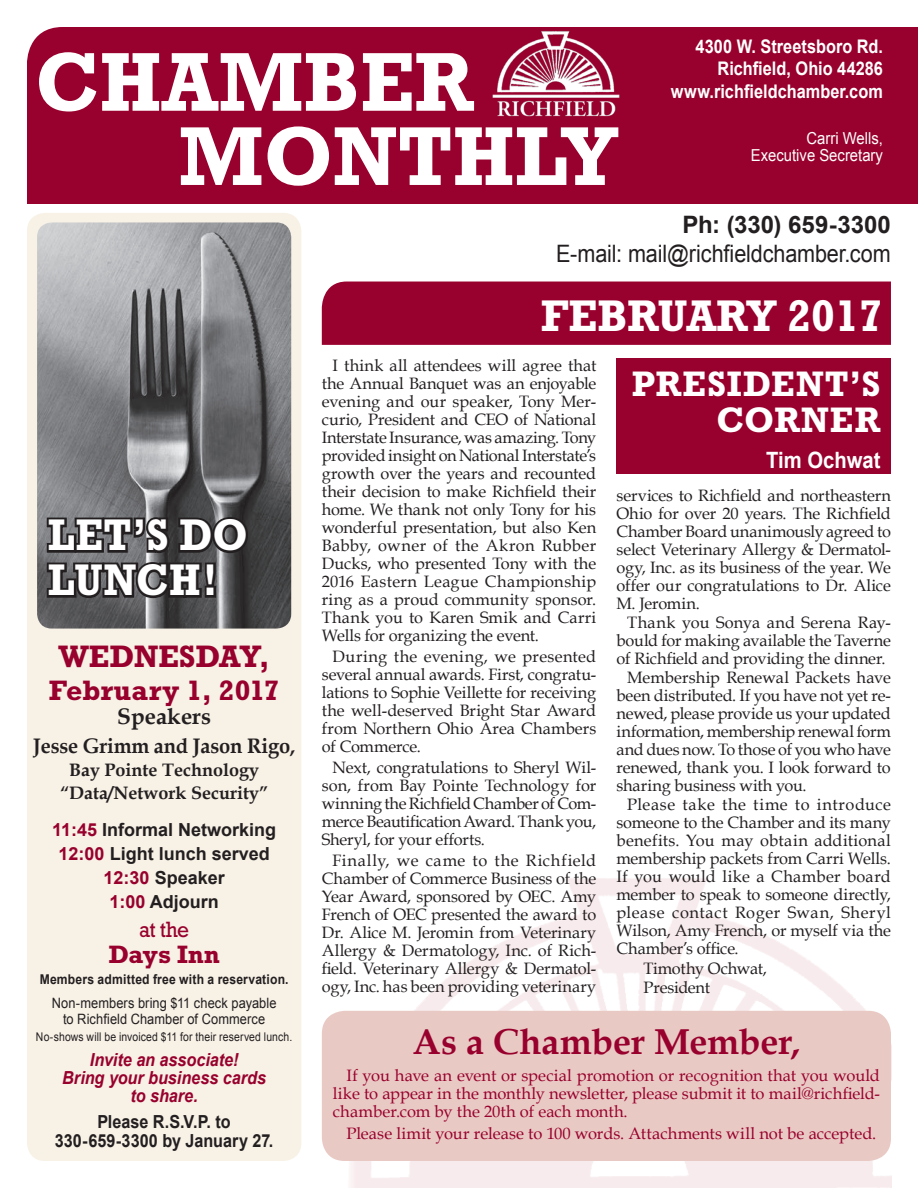
<style>
.page{position:relative;width:918px;height:1188px;background:#fff}
.page>*{position:absolute;margin:0;border:0;box-sizing:border-box;transform-origin:0 0}
.t1{font:700 84.75px/74.2px "Rockwell";color:#fff;scale:.96 1}
.t2{font:700 45px/45px "Rockwell";color:#fff;scale:.92 1}
.t3{font:700 45px "Rockwell";color:#fff;scale:.96 1}
.t4{font:700 36px/36px "Rockwell";letter-spacing:.02em;color:#fff;text-align:right}
._001Body_Text{font:700 36px "Book Antiqua";color:#98012d}
.t5{font:700 31.5px "Rockwell";color:#98012d}
.t6{font:700 28.5px "Rockwell";color:#98012d}
.t7{font:700 25.5px "Rockwell";color:#98012d}
.t8{font:24px "Arial";letter-spacing:-.005em;color:#231f20;scale:.9 1}
.t9{font:700 24px "Arial";color:#231f20}
.t10{font:700 22.5px "Arial";color:#fff;scale:.9 1}
.Book_Antique_headlin{font:700 22.5px "Book Antiqua";color:#231f20}
.t11{font:22.5px "Rockwell";color:#98012d;scale:.93 1}
.Book_Antique_headlin-2{font:700 21px "Book Antiqua";letter-spacing:-.01em;color:#231f20;scale:.96 1}
.t12{font:700 18.75px "Arial";color:#fff;scale:.87 1}
.t13{font:700 18px "Arial";color:#231f20}
.lunch_cost_info{font:italic 700 18px/18px "Arial";letter-spacing:-.005em;color:#98012d;text-align:center;scale:.9 1}
.Book_Antique_headlin-3{font:700 18px "Book Antiqua";color:#231f20}
.t14{font:700 18px/19.5px "Arial";color:#231f20;text-align:center;scale:.9 1}
.BODYTEXT{font:16.5px/18px "Book Antiqua";letter-spacing:-.005em;color:#231f20;text-align:justify}
.BODYTEXT-2{font:16.5px/18px "Book Antiqua";color:#98012d;text-align:justify}
.t15{font:16.5px/16.5px "Arial";color:#fff;text-align:right;scale:.9 1}
.lunch_cost_info-2{font:14.25px/16.5px "Arial";letter-spacing:.005em;color:#231f20;text-align:center;scale:.9 1}
.t16{font:700 13.5px "Arial";letter-spacing:.015em;color:#231f20;scale:.9 1}
.lunch_cost_info-3{font:12px "Arial";letter-spacing:.01em;color:#231f20;scale:.87 1}
.s1{color:#98012d}
</style>
<div class="page">
<div style="left:27px;top:27px;width:891px;height:177px;background:#98012d"></div>
<img style="left:462px;top:30px;width:190px;height:87px">
<div style="left:27px;top:213px;width:274px;height:948px;background:#f7f1e6;border-radius:18px"></div>
<img style="left:37px;top:222px;width:254px;height:407px">
<svg style="left:44px;top:514px;width:206px;height:86px;background:#444243"></svg>
<div style="left:322px;top:282px;width:569px;height:63px;background:#98012d"></div>
<div style="left:617px;top:359px;width:274px;height:115px;background:#98012d"></div>
<div style="left:322px;top:1011px;width:569px;height:150px;background:#e9c9c4;border-radius:23px"></div>
<h1 class="t1" style="left:179px;top:44px;width:459px;text-indent:-143px">CHAMBER<br>MONTHLY</h1>
<p class="t12" style="left:696px;top:36px;width:217px">4300 W. Streetsboro Rd.</p>
<p class="t12" style="left:718px;top:58px;width:192px">Richfield, Ohio 44286</p>
<p class="t12" style="left:671px;top:81px;width:245px">www.richfieldchamber.com</p>
<p class="t15" style="left:751px;top:130px;width:148px">Carri Wells,<br>Executive Secretary</p>
<p class="t2" style="left:48px;top:512px;width:219px">LET’S DO<br>LUNCH!</p>
<p class="t5" style="left:58px;top:638px;width:213px">WEDNESDAY,</p>
<p class="t6" style="left:49px;top:673px;width:232px">February 1, 2017</p>
<p class="Book_Antique_headlin" style="left:117px;top:703px;width:95px">Speakers</p>
<p class="Book_Antique_headlin-2" style="left:33px;top:734px;width:274px">Jesse Grimm and Jason Rigo,</p>
<p class="Book_Antique_headlin-3" style="left:69px;top:760px;width:192px">Bay Pointe Technology</p>
<p class="Book_Antique_headlin-3" style="left:60px;top:783px;width:209px">“Data/Network Security”</p>
<p class="t13" style="left:52px;top:820px;width:226px"><span class="s1">11:45</span> Informal Networking</p>
<p class="t13" style="left:59px;top:844px;width:213px"><span class="s1">12:00</span> Light lunch served</p>
<p class="t13" style="left:104px;top:868px;width:123px"><span class="s1">12:30</span> Speaker</p>
<p class="t13" style="left:110px;top:892px;width:111px"><span class="s1">1:00</span> Adjourn</p>
<p class="t11" style="left:139px;top:916px;width:55px">at the</p>
<p class="t7" style="left:108px;top:939px;width:113px">Days Inn</p>
<p class="t16" style="left:40px;top:971px;width:278px">Members admitted free with a reservation.</p>
<p class="lunch_cost_info-2" style="left:52px;top:994px;width:251px">Non-members bring $11 check payable to Richfield Chamber of Commerce</p>
<p class="lunch_cost_info-3" style="left:36px;top:1030px;width:296px">No-shows will be invoiced $11 for their reserved lunch.</p>
<p class="lunch_cost_info" style="left:62px;top:1051px;width:228px">Invite an associate!<br>Bring your business cards to share.</p>
<p class="t14" style="left:55px;top:1112px;width:244px">Please R.S.V.P. to<br>330-659-3300 by January 27.</p>
<h3 class="t9" style="left:683px;top:212px;width:210px">Ph: (330) 659-3300</h3>
<h3 class="t8" style="left:556px;top:240px;width:373px">E-mail: mail@richfieldchamber.com</h3>
<p class="t3" style="left:541px;top:289px;width:358px">FEBRUARY 2017</p>
<p class="t4" style="left:632px;top:365px;width:250px">PRESIDENT’S<br>CORNER</p>
<p class="t10" style="left:766px;top:447px;width:129px">Tim Ochwat</p>
<p class="BODYTEXT" style="left:322px;top:356px;width:276px;text-indent:11px">I think all attendees will agree that the Annual Banquet was an enjoyable evening and our speaker, Tony Mer&shy;curio, President and CEO of National Interstate Insurance, was amazing. Tony provided insight on National Interstate’s growth over the years and recounted their decision to make Richfield their home. We thank not only Tony for his wonderful presentation, but also Ken Babby, owner of the Akron Rubber Ducks, who presented Tony with the 2016 Eastern League Championship ring as a proud community sponsor.<br>Thank you to Karen Smik and Carri Wells for organizing the event.</p>
<p class="BODYTEXT" style="left:322px;top:647px;width:276px;text-indent:11px">During the evening, we presented several annual awards. First, congratu&shy;lations to Sophie Veillette for receiving the well-deserved Bright Star Award from Northern Ohio Area Chambers of Commerce.</p>
<p class="BODYTEXT" style="left:322px;top:759px;width:276px;text-indent:11px">Next, congratulations to Sheryl Wil&shy;son, from Bay Pointe Technology for winning the Richfield Chamber of Com&shy;merce Beautification Award. Thank you, Sheryl, for your efforts.</p>
<p class="BODYTEXT" style="left:322px;top:852px;width:276px;text-indent:11px">Finally, we came to the Richfield Chamber of Commerce Business of the Year Award, sponsored by OEC. Amy French of OEC presented the award to Dr. Alice M. Jeromin from Veterinary Allergy &amp; Dermatology, Inc. of Rich&shy;field. Veterinary Allergy &amp; Dermatol&shy;ogy, Inc. has been providing veterinary</p>
<p class="BODYTEXT" style="left:617px;top:486px;width:276px">services to Richfield and northeastern Ohio for over 20 years. The Richfield Chamber Board unanimously agreed to select Veterinary Allergy &amp; Dermatol&shy;ogy, Inc. as its business of the year. We offer our congratulations to Dr. Alice M. Jeromin.</p>
<p class="BODYTEXT" style="left:617px;top:613px;width:276px;text-indent:11px">Thank you Sonya and Serena Ray&shy;bould for making available the Taverne of Richfield and providing the dinner.</p>
<p class="BODYTEXT" style="left:617px;top:668px;width:276px;text-indent:11px">Membership Renewal Packets have been distributed. If you have not yet re&shy;newed, please provide us your updated information, membership renewal form and dues now. To those of you who have renewed, thank you. I look forward to sharing business with you.</p>
<p class="BODYTEXT" style="left:617px;top:795px;width:276px;text-indent:11px">Please take the time to introduce someone to the Chamber and its many benefits. You may obtain additional membership packets from Carri Wells.<br>If you would like a Chamber board member to speak to someone directly, please contact Roger Swan, Sheryl Wilson, Amy French, or myself via the Chamber’s office.</p>
<p class="BODYTEXT" style="left:644px;top:959px;width:125px">Timothy Ochwat,</p>
<p class="BODYTEXT" style="left:644px;top:978px;width:68px">President</p>
<p class="_001Body_Text" style="left:413px;top:1021px;width:389px">As a Chamber Member,</p>
<p class="BODYTEXT-2" style="left:333px;top:1066px;width:549px;text-indent:14px">If you have an event or special promotion or recognition that you would like to appear in the monthly newsletter, please submit it to mail@richfield&shy;chamber.com by the 20th of each month.</p>
<p class="BODYTEXT-2" style="left:347px;top:1125px;width:531px">Please limit your release to 100 words. Attachments will not be accepted.</p>
</div>
